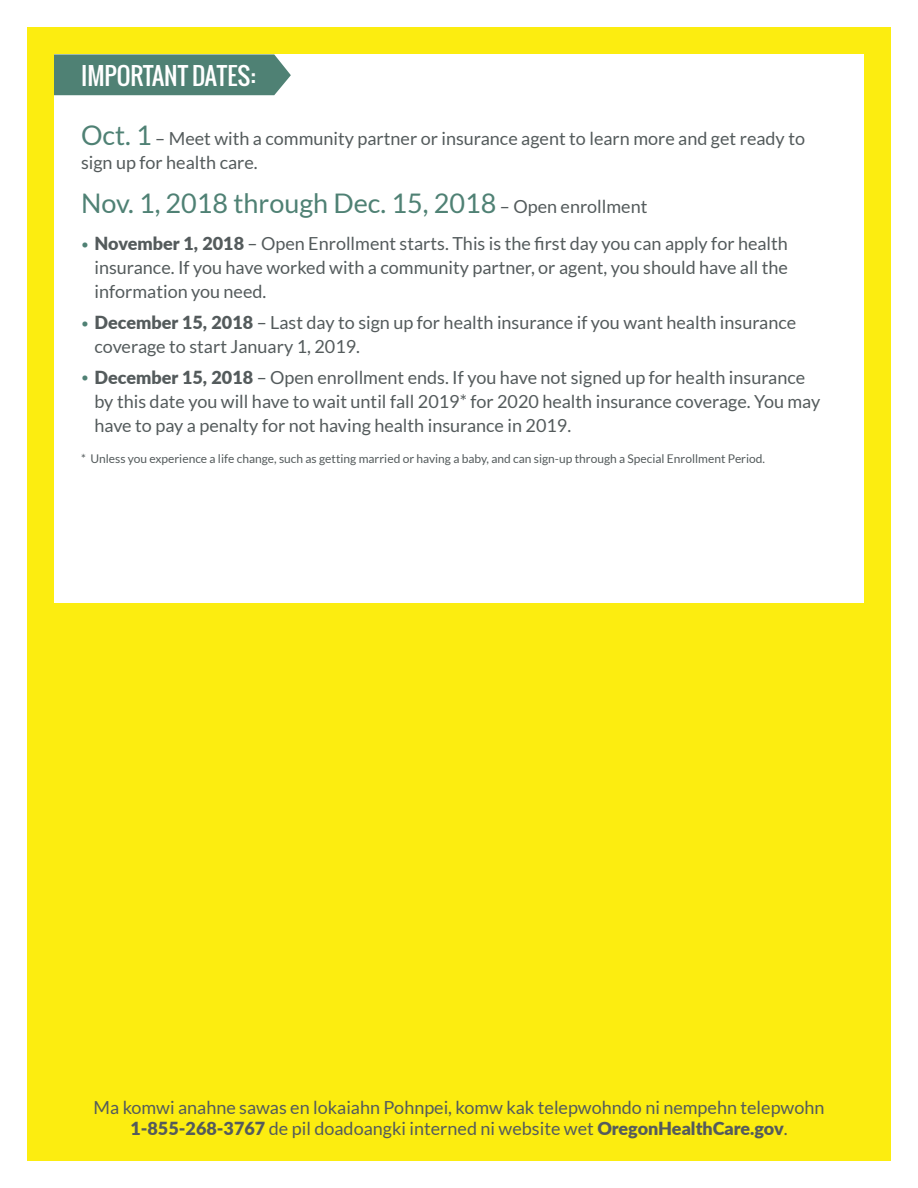
<style>
.page{position:relative;width:918px;height:1188px;background:#fff}
.page>*{position:absolute;margin:0;border:0;box-sizing:border-box;transform-origin:0 0}
.Factsheet_copy{font:27px "Lato";color:#4f8174}
.Headline{font:24px "Oswald";color:#fff}
.Copy{font:18px/24px "Lato";color:#545b5c}
.Factsheet_copy-2{font:18px/24px "Lato";color:#545b5c}
.Copy-2{font:12px "Lato";color:#545b5c}
.s1{font-size:27px;color:#4f8174}
.s2{font-size:18px;color:#545b5c}
.s3{font-size:13.5px;color:#4f8174}
.s4{font-weight:900}
</style>
<div class="page">
<div style="left:27px;top:27px;width:864px;height:1134px;background:#fced10"></div>
<div style="left:54px;top:54px;width:810px;height:549px;background:#fff"></div>
<div style="left:54px;top:54px;width:237px;height:41px;background:#4f8174"></div>
<p class="Headline" style="left:81px;top:57px;width:176px">IMPORTANT DATES:</p>
<p class="Factsheet_copy-2" style="left:81px;top:127px;width:726px"><span class="s1">Oct. 1</span> – Meet with a community partner or insurance agent to learn more and get ready to sign up for health care.</p>
<p class="Factsheet_copy" style="left:81px;top:188px;width:568px">Nov. 1, 2018 through Dec. 15, 2018 <span class="s2">– Open enrollment</span></p>
<p class="Copy" style="left:94px;top:232px;width:695px;text-align:justify;text-indent:-14px"><span class="s3">•</span> <span class="s4">November 1, 2018</span> – Open Enrollment starts. This is the first day you can apply for health insurance. If you have worked with a community partner, or agent, you should have all the information you need.</p>
<p class="Copy" style="left:94px;top:310px;width:703px;text-indent:-14px"><span class="s3">•</span> <span class="s4">December 15, 2018</span> – Last day to sign up for health insurance if you want health insurance coverage to start January 1, 2019.</p>
<p class="Copy" style="left:94px;top:365px;width:727px;text-indent:-14px"><span class="s3">•</span> <span class="s4">December 15, 2018</span> – Open enrollment ends. If you have not signed up for health insurance by this date you will have to wait until fall 2019* for 2020 health insurance coverage. You may have to pay a penalty for not having health insurance in 2019.</p>
<p class="Copy-2" style="left:81px;top:452px;width:686px">* Unless you experience a life change, such as getting married or having a baby, and can sign-up through a Special Enrollment Period.</p>
<p class="Copy" style="left:94px;top:1097px;width:732px;line-height:21px;text-align:center">Ma komwi anahne sawas en lokaiahn Pohnpei, komw kak telepwohndo ni nempehn telepwohn<br><span class="s4">1-855-268-3767</span> de pil doadoangki interned ni website wet <span class="s4">OregonHealthCare.gov</span>.</p>
</div>
